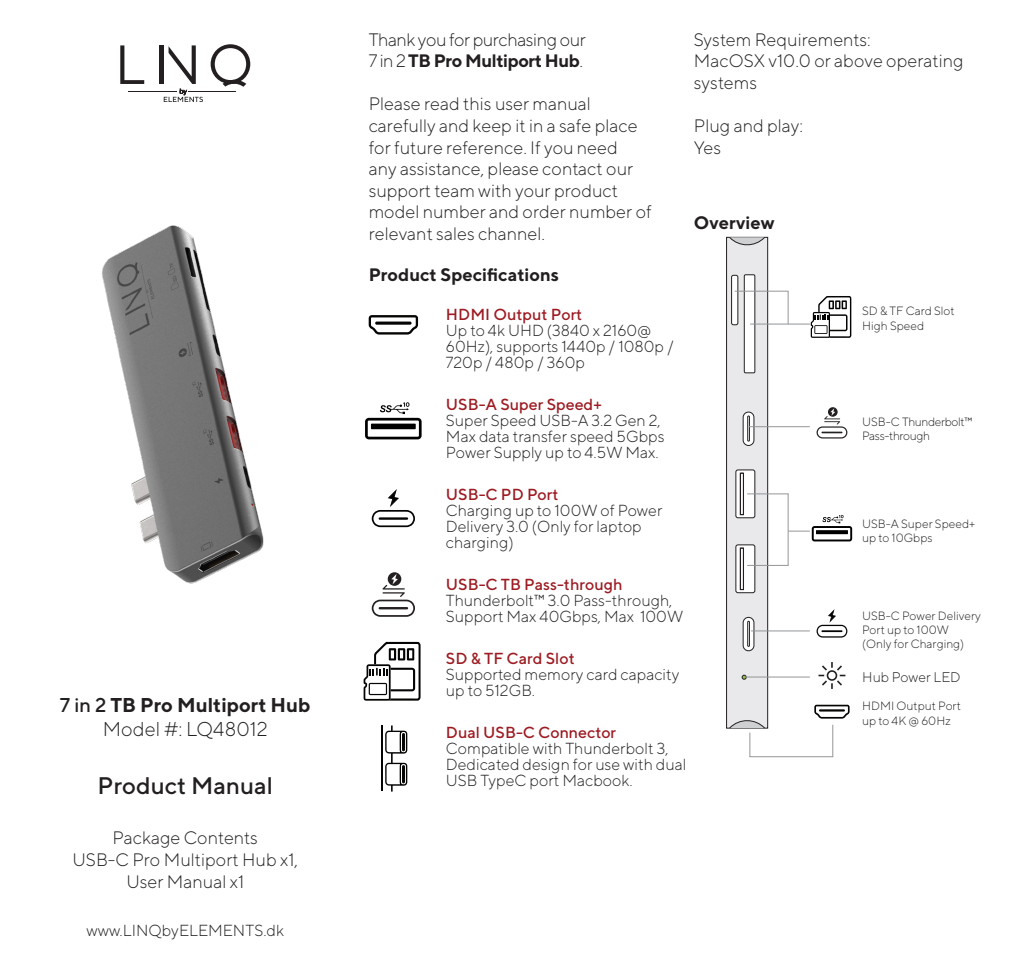
<style>
.page{position:relative;width:1021px;height:964px;background:#fff}
.page>*{position:absolute;margin:0;border:0;box-sizing:border-box;transform-origin:0 0}
.t1{font:500 24px "TT Norms";color:#231f20}
.t2{font:700 20px "TT Norms";color:#231f20}
.t3{font:300 20px "TT Norms";color:#231f20}
.t4{font:300 18px/21.6px "TT Norms";color:#231f20}
.t5{font:700 18px "TT Norms";color:#231f20}
.t6{font:300 18px "TT Norms";letter-spacing:-.025em;color:#231f20}
.t7{font:700 18px "TT Norms";letter-spacing:-.025em;color:#231f20}
.t8{font:300 16px/16px "TT Norms";color:#231f20}
.t9{font:500 16px "TT Norms";color:#9d1c23}
.t10{font:300 14px "TT Norms";color:#231f20}
.t11{font:300 12px/14.4px "TT Norms";color:#231f20}
.t12{font:300 12px "TT Norms";letter-spacing:-.03em;color:#231f20}
.s1{font-weight:500}
.s2{font-weight:300}
</style>
<div class="page">
<hr style="left:159px;top:45px;width:4px;height:39px;background:#231f20">
<svg style="left:168px;top:45px;width:28px;height:39px"></svg>
<svg style="left:120px;top:45px;width:24px;height:39px"></svg>
<svg style="left:211px;top:44px;width:39px;height:43px"></svg>
<svg style="left:164px;top:90px;width:39px;height:12px"></svg>
<hr style="left:128px;top:91px;width:49px;height:1px;background:#231f20">
<hr style="left:189px;top:91px;width:47px;height:1px;background:#231f20">
<img style="left:102px;top:225px;width:162px;height:359px">
<svg style="left:369px;top:315px;width:49px;height:19px"></svg>
<svg style="left:375px;top:321px;width:36px;height:4px"></svg>
<svg style="left:363px;top:642px;width:57px;height:59px"></svg>
<svg style="left:372px;top:572px;width:43px;height:45px"></svg>
<svg style="left:372px;top:489px;width:43px;height:38px"></svg>
<svg style="left:385px;top:725px;width:22px;height:66px"></svg>
<hr style="left:381px;top:725px;width:1px;height:66px;background:#040503">
<svg style="left:365px;top:402px;width:56px;height:37px"></svg>
<div style="left:726px;top:237px;width:41px;height:491px;background:#e9e9eb"></div>
<div style="left:726px;top:237px;width:41px;height:491px;border:1px solid #231f20"></div>
<svg style="left:743px;top:617px;width:11px;height:34px"></svg>
<div style="left:743px;top:617px;width:11px;height:34px;border:1px solid #231f20;border-radius:5px"></div>
<svg style="left:735px;top:470px;width:19px;height:48px"></svg>
<div style="left:735px;top:470px;width:20px;height:48px;border:1px solid #231f20;border-radius:2px"></div>
<svg style="left:735px;top:545px;width:19px;height:48px"></svg>
<div style="left:735px;top:545px;width:20px;height:48px;border:1px solid #231f20;border-radius:2px"></div>
<svg style="left:729px;top:237px;width:36px;height:9px"></svg>
<svg style="left:743px;top:412px;width:11px;height:33px"></svg>
<div style="left:743px;top:412px;width:11px;height:34px;border:1px solid #231f20;border-radius:5px"></div>
<div style="left:747px;top:416px;width:2px;height:25px;border:1px solid #231f20"></div>
<div style="left:747px;top:621px;width:2px;height:25px;border:1px solid #231f20"></div>
<div style="left:744px;top:275px;width:10px;height:98px;background:#fff"></div>
<div style="left:744px;top:275px;width:11px;height:98px;border:1px solid #231f20"></div>
<div style="left:731px;top:275px;width:6px;height:50px;background:#fff;border-radius:2px"></div>
<div style="left:731px;top:275px;width:7px;height:50px;border:1px solid #231f20;border-radius:2px"></div>
<svg style="left:742px;top:675px;width:4px;height:4px"></svg>
<svg style="left:814px;top:705px;width:35px;height:13px"></svg>
<hr style="left:819px;top:709px;width:26px;height:2px;background:#040503">
<hr style="left:751px;top:630px;width:58px;height:1px;background:#939598">
<hr style="left:748px;top:426px;width:61px;height:1px;background:#939598">
<hr style="left:747px;top:493px;width:41px;height:1px;background:#939598">
<hr style="left:787px;top:493px;width:1px;height:73px;background:#939598">
<hr style="left:747px;top:565px;width:41px;height:1px;background:#939598">
<hr style="left:749px;top:756px;width:84px;height:1px;background:#939598">
<svg style="left:729px;top:720px;width:36px;height:37px"></svg>
<hr style="left:832px;top:725px;width:1px;height:32px;background:#939598">
<svg style="left:810px;top:296px;width:41px;height:42px"></svg>
<hr style="left:787px;top:291px;width:1px;height:33px;background:#939598">
<hr style="left:750px;top:324px;width:59px;height:1px;background:#939598">
<hr style="left:734px;top:291px;width:54px;height:1px;background:#939598">
<hr style="left:744px;top:677px;width:65px;height:1px;background:#939598">
<svg style="left:818px;top:662px;width:27px;height:27px"></svg>
<svg style="left:816px;top:407px;width:31px;height:31px"></svg>
<svg style="left:816px;top:609px;width:31px;height:28px"></svg>
<div style="left:740px;top:473px;width:3px;height:42px;border:1px solid #231f20"></div>
<div style="left:740px;top:548px;width:3px;height:42px;border:1px solid #231f20"></div>
<svg style="left:788px;top:515px;width:64px;height:26px"></svg>
<p class="t2" style="left:60px;top:693px;width:252px"><span class="s1">7 in 2</span> TB Pro Multiport Hub</p>
<p class="t3" style="left:103px;top:717px;width:166px">Model #: LQ48012</p>
<p class="t1" style="left:98px;top:771px;width:177px">Product Manual</p>
<p class="t4" style="left:113px;top:827px;width:147px">Package Contents</p>
<p class="t4" style="left:72px;top:848px;width:227px">USB-C Pro Multiport Hub x1,</p>
<p class="t4" style="left:126px;top:870px;width:119px">User Manual x1</p>
<p class="t8" style="left:86px;top:921px;width:199px">www.LINQbyELEMENTS.dk</p>
<p class="t6" style="left:369px;top:28px;width:218px">Thank you for purchasing our</p>
<p class="t7" style="left:369px;top:50px;width:216px"><span class="s2">7 in 2</span> TB Pro Multiport Hub<span class="s2">.</span></p>
<p class="t4" style="left:369px;top:93px;width:284px">Please read this user manual carefully and keep it in a safe place for future reference. If you need<br>any assistance, please contact our support team with your product model number and order number of relevant sales channel.</p>
<p class="t4" style="left:694px;top:28px;width:178px">System Requirements:</p>
<p class="t4" style="left:694px;top:50px;width:271px">MacOSX v10.0 or above operating systems</p>
<p class="t4" style="left:694px;top:115px;width:111px">Plug and play:</p>
<p class="t4" style="left:694px;top:136px;width:29px">Yes</p>
<p class="t5" style="left:694px;top:211px;width:82px">Overview</p>
<p class="t5" style="left:369px;top:263px;width:192px">Product Specifications</p>
<p class="t9" style="left:446px;top:304px;width:138px">HDMI Output Port</p>
<p class="t8" style="left:446px;top:322px;width:229px">Up to 4k UHD (3840 x 2160@<br>60Hz), supports 1440p / 1080p /<br>720p / 480p / 360p</p>
<p class="t9" style="left:446px;top:394px;width:157px">USB-A Super Speed+</p>
<p class="t8" style="left:446px;top:412px;width:216px">Super Speed USB-A 3.2 Gen 2,</p>
<p class="t8" style="left:446px;top:428px;width:220px">Max data transfer speed 5Gbps</p>
<p class="t8" style="left:446px;top:444px;width:214px">Power Supply up to 4.5W Max.</p>
<p class="t9" style="left:446px;top:484px;width:114px">USB-C PD Port</p>
<p class="t8" style="left:446px;top:502px;width:218px">Charging up to 100W of Power<br>Delivery 3.0 (Only for laptop charging)</p>
<p class="t9" style="left:446px;top:574px;width:178px">USB-C TB Pass-through</p>
<p class="t8" style="left:446px;top:592px;width:228px">Thunderbolt™ 3.0 Pass-through,</p>
<p class="t8" style="left:446px;top:608px;width:239px">Support Max 40Gbps, Max 100W</p>
<p class="t9" style="left:446px;top:648px;width:130px">SD &amp; TF Card Slot</p>
<p class="t8" style="left:446px;top:666px;width:235px">Supported memory card capacity up to 512GB.</p>
<p class="t9" style="left:446px;top:722px;width:172px">Dual USB-C Connector</p>
<p class="t8" style="left:446px;top:740px;width:242px">Compatible with Thunderbolt 3,<br>Dedicated design for use with dual<br>USB TypeC port Macbook.</p>
<p class="t11" style="left:862px;top:304px;width:94px">SD &amp; TF Card Slot</p>
<p class="t11" style="left:862px;top:318px;width:64px">High Speed</p>
<p class="t12" style="left:862px;top:414px;width:112px">USB-C Thunderbolt™</p>
<p class="t12" style="left:862px;top:428px;width:69px">Pass-through</p>
<p class="t11" style="left:862px;top:516px;width:115px">USB-A Super Speed+</p>
<p class="t11" style="left:862px;top:530px;width:72px">up to 10Gbps</p>
<p class="t11" style="left:862px;top:608px;width:120px">USB-C Power Delivery<br>Port up to 100W</p>
<p class="t11" style="left:862px;top:637px;width:104px">(Only for Charging)</p>
<p class="t10" style="left:862px;top:668px;width:100px">Hub Power LED</p>
<p class="t11" style="left:862px;top:698px;width:100px">HDMI Output Port</p>
<p class="t11" style="left:862px;top:713px;width:90px">up to 4K @ 60Hz</p>
</div>
